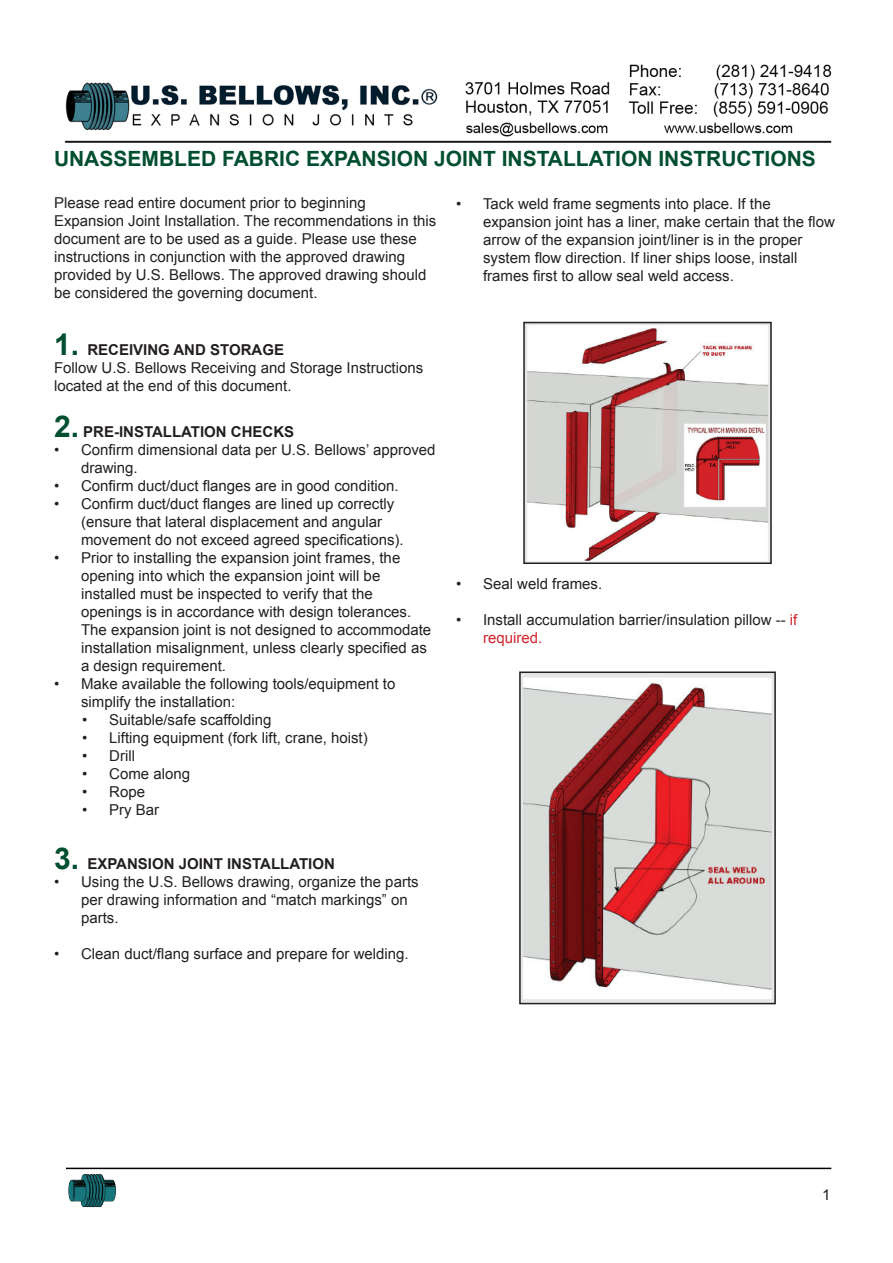
<style>
.page{position:relative;width:893px;height:1263px;background:#fff}
.page>*{position:absolute;margin:0;border:0;box-sizing:border-box;transform-origin:0 0}
.t1{font:700 21px "Arial";color:#014e30}
.Main{font:15px/18px "Arial";color:#231f20}
.t2{font:700 15px "Arial";color:#231f20}
.s1{font-size:30px;color:#014e30}
.s2{color:#d1232a}
</style>
<div class="page">
<img style="left:64px;top:64px;width:768px;height:79px">
<hr style="left:66px;top:1168px;width:765px;height:1px;background:#000">
<img style="left:68px;top:1174px;width:48px;height:34px">
<img style="left:526px;top:325px;width:243px;height:236px">
<div style="left:523px;top:322px;width:249px;height:242px;border:2px solid #231f20"></div>
<img style="left:522px;top:674px;width:251px;height:327px">
<div style="left:519px;top:671px;width:257px;height:333px;border:2px solid #231f20"></div>
<p class="t1" style="left:54px;top:145px;width:763px">UNASSEMBLED FABRIC EXPANSION JOINT INSTALLATION INSTRUCTIONS</p>
<p class="Main" style="left:54px;top:193px;width:384px">Please read entire document prior to beginning Expansion Joint Installation. The recommendations in this document are to be used as a guide. Please use these instructions in conjunction with the approved drawing provided by U.S. Bellows. The approved drawing should be considered the governing document.</p>
<p class="t2" style="left:54px;top:339px;width:232px"><span class="s1">1.</span> RECEIVING AND STORAGE</p>
<p class="Main" style="left:54px;top:358px;width:371px">Follow U.S. Bellows Receiving and Storage Instructions located at the end of this document.</p>
<p class="t2" style="left:54px;top:422px;width:242px"><span class="s1">2.</span> PRE-INSTALLATION CHECKS</p>
<p class="Main" style="left:81px;top:441px;width:356px;text-indent:-27px">• Confirm dimensional data per U.S. Bellows’ approved drawing.</p>
<p class="Main" style="left:54px;top:477px;width:346px">• Confirm duct/duct flanges are in good condition.</p>
<p class="Main" style="left:81px;top:495px;width:324px;text-indent:-27px">• Confirm duct/duct flanges are lined up correctly (ensure that lateral displacement and angular movement do not exceed agreed specifications).</p>
<p class="Main" style="left:81px;top:549px;width:352px;text-indent:-27px">• Prior to installing the expansion joint frames, the opening into which the expansion joint will be installed must be inspected to verify that the openings is in accordance with design tolerances.<br>The expansion joint is not designed to accommodate installation misalignment, unless clearly specified as a design requirement.</p>
<p class="Main" style="left:81px;top:675px;width:316px;text-indent:-27px">• Make available the following tools/equipment to simplify the installation:</p>
<p class="Main" style="left:82px;top:711px;width:191px">• Suitable/safe scaffolding</p>
<p class="Main" style="left:82px;top:729px;width:287px">• Lifting equipment (fork lift, crane, hoist)</p>
<p class="Main" style="left:82px;top:747px;width:54px">• Drill</p>
<p class="Main" style="left:82px;top:765px;width:109px">• Come along</p>
<p class="Main" style="left:82px;top:783px;width:64px">• Rope</p>
<p class="Main" style="left:82px;top:801px;width:79px">• Pry Bar</p>
<p class="t2" style="left:54px;top:853px;width:282px"><span class="s1">3.</span> EXPANSION JOINT INSTALLATION</p>
<p class="Main" style="left:81px;top:873px;width:339px;text-indent:-27px">• Using the U.S. Bellows drawing, organize the parts per drawing information and “match markings” on parts.</p>
<p class="Main" style="left:54px;top:945px;width:356px">• Clean duct/flang surface and prepare for welding.</p>
<p class="Main" style="left:483px;top:194px;width:353px;text-indent:-27px">• Tack weld frame segments into place. If the expansion joint has a liner, make certain that the flow arrow of the expansion joint/liner is in the proper system flow direction. If liner ships loose, install frames first to allow seal weld access.</p>
<p class="Main" style="left:456px;top:575px;width:148px">• Seal weld frames.</p>
<p class="Main" style="left:483px;top:611px;width:316px;text-indent:-27px">• Install accumulation barrier/insulation pillow -- <span class="s2">if required.</span></p>
<p class="Main" style="left:822px;top:1186px;width:10px">1</p>
</div>
